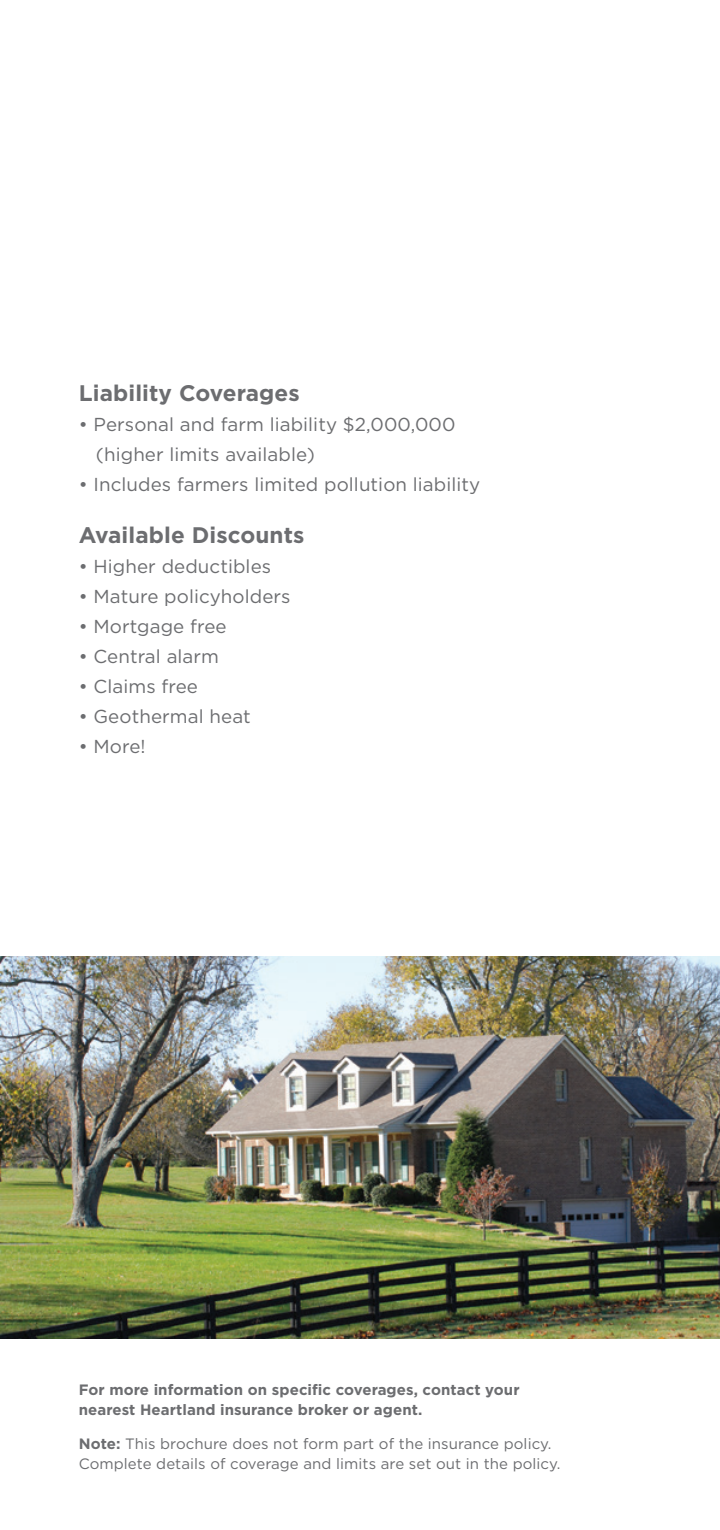
<style>
.page{position:relative;width:720px;height:1530px;background:#fff}
.page>*{position:absolute;margin:0;border:0;box-sizing:border-box;transform-origin:0 0}
.t1{font:700 22.5px "Gotham";letter-spacing:.005em;color:#6c6d70}
.t2{font:18.75px/30px "Gotham";letter-spacing:.005em;color:#6c6d70}
.t3{font:15px/20px "Gotham";letter-spacing:.005em;color:#6c6d70}
.t4{font:700 15px/20px "Gotham";letter-spacing:.005em;color:#6c6d70}
.s1{font-weight:700}
</style>
<div class="page">
<img style="left:0;top:956px;width:720px;height:383px">
<h5 class="t1" style="left:79px;top:378px;width:222px">Liability Coverages</h5>
<p class="t2" style="left:96px;top:408px;width:361px;text-indent:-17px">• Personal and farm liability $2,000,000 (higher limits available)</p>
<p class="t2" style="left:79px;top:468px;width:403px">• Includes farmers limited pollution liability</p>
<h5 class="t1" style="left:79px;top:520px;width:227px">Available Discounts</h5>
<p class="t2" style="left:79px;top:551px;width:194px">• Higher deductibles</p>
<p class="t2" style="left:79px;top:581px;width:213px">• Mature policyholders</p>
<p class="t2" style="left:79px;top:611px;width:149px">• Mortgage free</p>
<p class="t2" style="left:79px;top:641px;width:142px">• Central alarm</p>
<p class="t2" style="left:79px;top:671px;width:121px">• Claims free</p>
<p class="t2" style="left:79px;top:701px;width:174px">• Geothermal heat</p>
<p class="t2" style="left:79px;top:731px;width:68px">• More!</p>
<p class="t4" style="left:79px;top:1380px;width:442px">For more information on specifc coverages, contact your nearest Heartland insurance broker or agent.</p>
<p class="t3" style="left:79px;top:1433px;width:483px"><span class="s1">Note:</span> This brochure does not form part of the insurance policy.<br>Complete details of coverage and limits are set out in the policy.</p>
</div>
